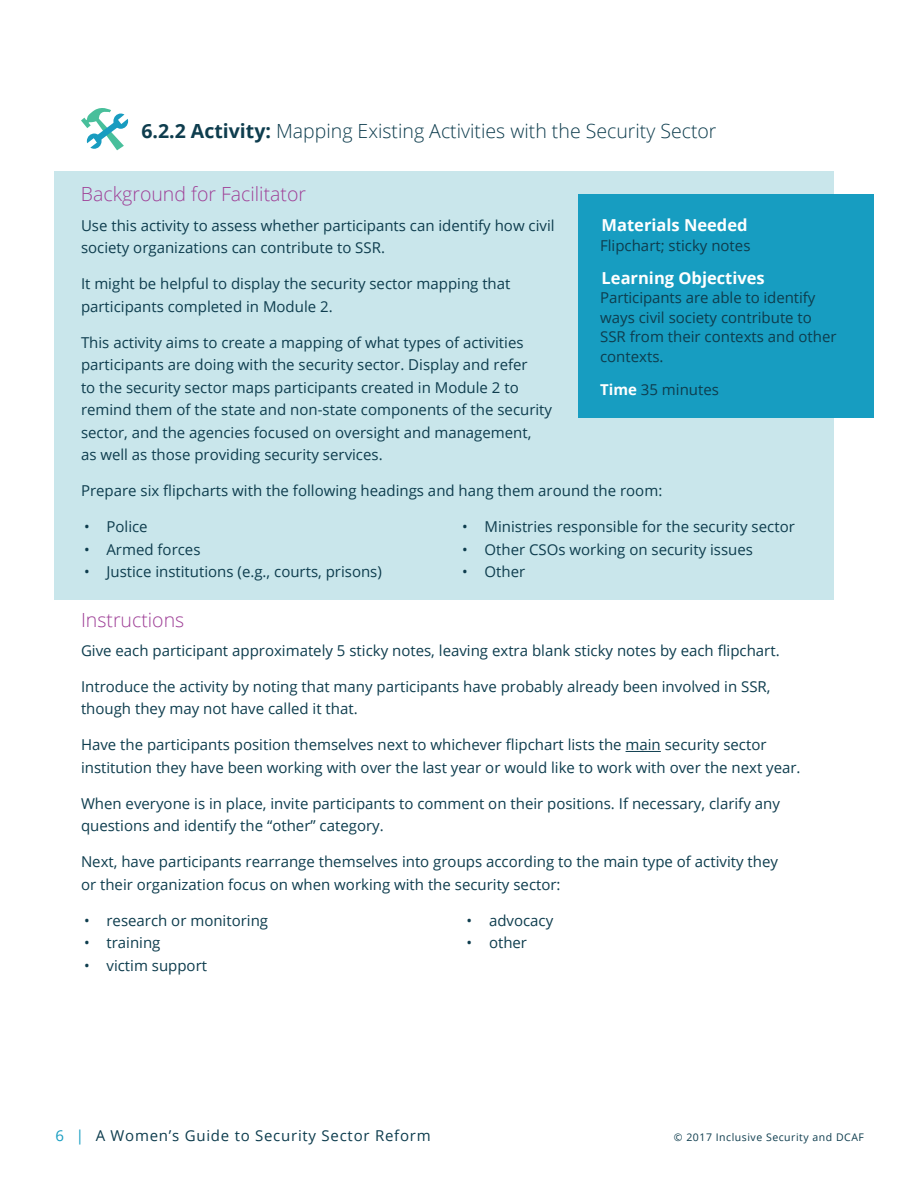
<style>
.page{position:relative;width:918px;height:1188px;background:#fff}
.page>*{position:absolute;margin:0;border:0;box-sizing:border-box;transform-origin:0 0}
.t1{font:300 19.5px "Open Sans";color:#0e3d4e}
.t2{font:300 19.5px "Open Sans";color:#9f4097}
.t3{font:700 16.5px "Open Sans";color:#fff}
.t4{font:15px/22.5px "Open Sans";color:#0e3d4e}
.t5{font:15px "Open Sans";letter-spacing:.05em;color:#0e3d4e}
.t6{font:10.5px "Open Sans";letter-spacing:.05em;color:#0e3d4e}
.s1{font-weight:700}
.s2{font-weight:700;color:#fff}
.s3{color:#179dc1}
</style>
<div class="page">
<div style="left:54px;top:171px;width:780px;height:428px;background:#c9e6eb"></div>
<svg style="left:81px;top:108px;width:47px;height:42px"></svg>
<hr style="left:626px;top:751px;width:35px;height:1px;background:#0e3d4e">
<div style="left:579px;top:195px;width:295px;height:223px;background:#179dc1"></div>
<h1 class="t1" style="left:141px;top:118px;width:577px"><span class="s1">6.2.2 Activity:</span> Mapping Existing Activities with the Security Sector</h1>
<h1 class="t2" style="left:81px;top:181px;width:227px">Background for Facilitator</h1>
<p class="t4" style="left:81px;top:214px;width:475px">Use this activity to assess whether participants can identify how civil society organizations can contribute to SSR.</p>
<p class="t4" style="left:81px;top:272px;width:431px">It might be helpful to display the security sector mapping that participants completed in Module 2.</p>
<p class="t4" style="left:81px;top:331px;width:473px">This activity aims to create a mapping of what types of activities participants are doing with the security sector. Display and refer<br>to the security sector maps participants created in Module 2 to remind them of the state and non-state components of the security sector, and the agencies focused on oversight and management,<br>as well as those providing security services.</p>
<p class="t4" style="left:81px;top:479px;width:583px">Prepare six flipcharts with the following headings and hang them around the room:</p>
<p class="t4" style="left:84px;top:515px;width:65px">• Police</p>
<p class="t4" style="left:84px;top:538px;width:118px">• Armed forces</p>
<p class="t4" style="left:84px;top:560px;width:299px">• Justice institutions (e.g., courts, prisons)</p>
<p class="t3" style="left:602px;top:213px;width:148px">Materials Needed</p>
<p class="t4" style="left:600px;top:233px;width:152px">Flipchart; sticky notes</p>
<p class="t3" style="left:602px;top:266px;width:165px">Learning Objectives</p>
<p class="t4" style="left:600px;top:287px;width:238px;line-height:19.5px">Participants are able to identify ways civil society contribute to<br>SSR from their contexts and other contexts.</p>
<p class="t4" style="left:600px;top:377px;width:120px"><span class="s2">Time</span> 35 minutes</p>
<p class="t4" style="left:462px;top:515px;width:334px">• Ministries responsible for the security sector</p>
<p class="t4" style="left:462px;top:538px;width:293px">• Other CSOs working on security issues</p>
<p class="t4" style="left:462px;top:560px;width:65px">• Other</p>
<h1 class="t2" style="left:81px;top:606px;width:105px">Instructions</h1>
<p class="t4" style="left:81px;top:639px;width:700px">Give each participant approximately 5 sticky notes, leaving extra blank sticky notes by each flipchart.</p>
<p class="t4" style="left:81px;top:675px;width:691px">Introduce the activity by noting that many participants have probably already been involved in SSR, though they may not have called it that.</p>
<p class="t4" style="left:81px;top:733px;width:721px">Have the participants position themselves next to whichever flipchart lists the main security sector institution they have been working with over the last year or would like to work with over the next year.</p>
<p class="t4" style="left:81px;top:792px;width:700px">When everyone is in place, invite participants to comment on their positions. If necessary, clarify any questions and identify the “other” category.</p>
<p class="t4" style="left:81px;top:850px;width:699px">Next, have participants rearrange themselves into groups according to the main type of activity they or their organization focus on when working with the security sector:</p>
<p class="t4" style="left:84px;top:909px;width:186px">• research or monitoring</p>
<p class="t4" style="left:84px;top:931px;width:78px">• training</p>
<p class="t4" style="left:84px;top:954px;width:125px">• victim support</p>
<p class="t4" style="left:466px;top:909px;width:88px">• advocacy</p>
<p class="t4" style="left:466px;top:931px;width:62px">• other</p>
<p class="t5" style="left:56px;top:1125px;width:377px"><span class="s3">6 |</span> A Women’s Guide to Security Sector Reform</p>
<p class="t6" style="left:674px;top:1130px;width:192px">© 2017 Inclusive Security and DCAF</p>
</div>
